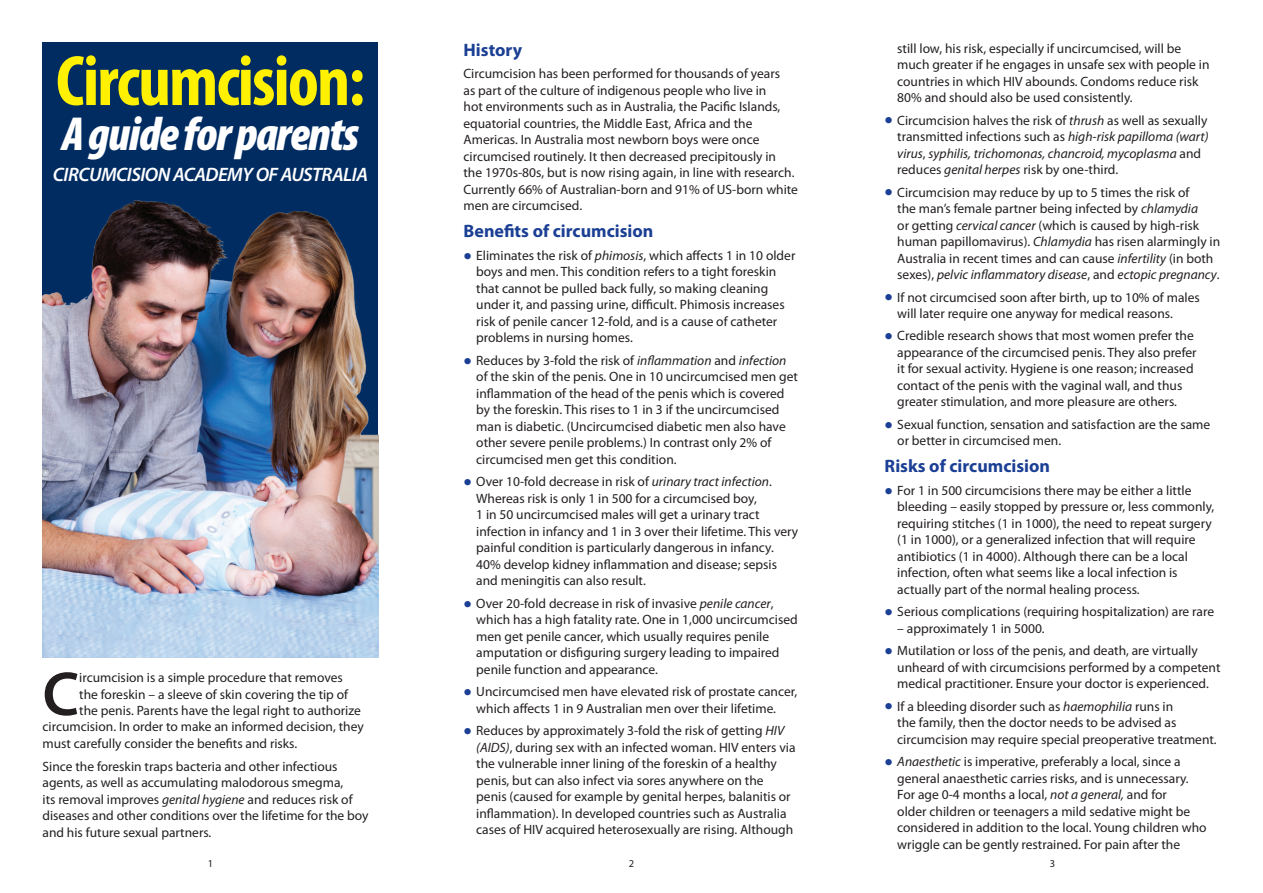
<style>
.page{position:relative;width:1263px;height:893px;background:#fff}
.page>*{position:absolute;margin:0;border:0;box-sizing:border-box;transform-origin:0 0}
.t1{font:700 condensed 72px "Myriad Pro";letter-spacing:-.025em;color:#fff101}
.t2{font:600 62.4px "Myriad Pro";color:#231f20}
.t3{font:italic 900 condensed 48px "Myriad Pro";letter-spacing:-.025em;color:#fff}
.t4{font:italic 600 19.5px "Myriad Pro";letter-spacing:-.025em;color:#fff}
.t5{font:700 18px "Myriad Pro";color:#1b3f94}
.t6{font:13.5px/16.5px "Myriad Pro";color:#231f20}
.t7{font:10.5px "Myriad Pro";color:#231f20}
.s1{font-style:italic}
.s2{font-size:30px;color:#1b3f94}
</style>
<div class="page">
<div style="left:43px;top:43px;width:335px;height:615px;background:#002c62"></div>
<img style="left:43px;top:200px;width:335px;height:458px">
<h1 class="t1" style="left:56px;top:36px;width:311px">Circumcision:</h1>
<h3 class="t3" style="left:62px;top:109px;width:298px">A guide for parents</h3>
<h3 class="t4" style="left:53px;top:162px;width:316px">CIRCUMCISION ACADEMY OF AUSTRALIA</h3>
<h2 class="t2" style="left:43px;top:654px;width:38px">C</h2>
<p class="t6" style="left:79px;top:669px;width:265px">ircumcision is a simple procedure that removes</p>
<p class="t6" style="left:79px;top:685px;width:270px">the foreskin – a sleeve of skin covering the tip of</p>
<p class="t6" style="left:79px;top:702px;width:283px">the penis. Parents have the legal right to authorize</p>
<p class="t6" style="left:43px;top:718px;width:323px">circumcision. In order to make an informed decision, they</p>
<p class="t6" style="left:43px;top:735px;width:256px">must carefully consider the benefits and risks.</p>
<p class="t6" style="left:43px;top:758px;width:328px">Since the foreskin traps bacteria and other infectious agents, as well as accumulating malodorous smegma,<br>its removal improves <span class="s1">genital hygiene</span> and reduces risk of diseases and other conditions over the lifetime for the boy and his future sexual partners.</p>
<h3 class="t5" style="left:463px;top:38px;width:60px">History</h3>
<p class="t6" style="left:463px;top:65px;width:336px">Circumcision has been performed for thousands of years<br>as part of the culture of indigenous people who live in<br>hot environments such as in Australia, the Pacific Islands, equatorial countries, the Middle East, Africa and the Americas. In Australia most newborn boys were once circumcised routinely. It then decreased precipitously in the 1970s-80s, but is now rising again, in line with research.<br>Currently 66% of Australian-born and 91% of US-born white men are circumcised.</p>
<h3 class="t5" style="left:463px;top:220px;width:191px">Benefits of circumcision</h3>
<p class="t6" style="left:476px;top:247px;width:321px;text-indent:-13px"><span class="s2">•</span> Eliminates the risk of <span class="s1">phimosis</span>, which affects 1 in 10 older boys and men. This condition refers to a tight foreskin that cannot be pulled back fully, so making cleaning under it, and passing urine, difficult. Phimosis increases risk of penile cancer 12-fold, and is a cause of catheter problems in nursing homes.</p>
<p class="t6" style="left:476px;top:352px;width:323px;text-indent:-13px"><span class="s2">•</span> Reduces by 3-fold the risk of <span class="s1">inflammation</span> and <span class="s1">infection </span>of the skin of the penis. One in 10 uncircumcised men get inflammation of the head of the penis which is covered by the foreskin. This rises to 1 in 3 if the uncircumcised man is diabetic. (Uncircumcised diabetic men also have other severe penile problems.) In contrast only 2% of circumcised men get this condition.</p>
<p class="t6" style="left:476px;top:473px;width:324px;text-indent:-13px"><span class="s2">•</span> Over 10-fold decrease in risk of <span class="s1">urinary tract infection</span>.<br>Whereas risk is only 1 in 500 for a circumcised boy,<br>1 in 50 uncircumcised males will get a urinary tract infection in infancy and 1 in 3 over their lifetime. This very painful condition is particularly dangerous in infancy.<br>40% develop kidney inflammation and disease; sepsis and meningitis can also result.</p>
<p class="t6" style="left:476px;top:595px;width:323px;text-indent:-13px"><span class="s2">•</span> Over 20-fold decrease in risk of invasive <span class="s1">penile cancer</span>, which has a high fatality rate. One in 1,000 uncircumcised men get penile cancer, which usually requires penile amputation or disfiguring surgery leading to impaired penile function and appearance.</p>
<p class="t6" style="left:476px;top:683px;width:323px;text-indent:-13px"><span class="s2">•</span> Uncircumcised men have elevated risk of prostate cancer, which affects 1 in 9 Australian men over their lifetime.</p>
<p class="t6" style="left:476px;top:722px;width:321px;text-indent:-13px"><span class="s2">•</span> Reduces by approximately 3-fold the risk of getting <span class="s1">HIV (AIDS)</span>, during sex with an infected woman. HIV enters via the vulnerable inner lining of the foreskin of a healthy penis, but can also infect via sores anywhere on the penis (caused for example by genital herpes, balanitis or inflammation). In developed countries such as Australia cases of HIV acquired heterosexually are rising. Although</p>
<p class="t6" style="left:897px;top:40px;width:314px">still low, his risk, especially if uncircumcised, will be much greater if he engages in unsafe sex with people in countries in which HIV abounds. Condoms reduce risk 80% and should also be used consistently.</p>
<p class="t6" style="left:897px;top:112px;width:313px;text-indent:-13px"><span class="s2">•</span> Circumcision halves the risk of <span class="s1">thrush</span> as well as sexually transmitted infections such as <span class="s1">high-risk papilloma (wart) virus</span>, <span class="s1">syphilis, trichomonas, chancroid, mycoplasma</span> and reduces <span class="s1">genital herpes</span> risk by one-third.</p>
<p class="t6" style="left:897px;top:184px;width:324px;text-indent:-13px"><span class="s2">•</span> Circumcision may reduce by up to 5 times the risk of<br>the man’s female partner being infected by <span class="s1">chlamydia<br></span>or getting <span class="s1">cervical cancer</span> (which is caused by high‑risk human papillomavirus). <span class="s1">Chlamydia</span> has risen alarmingly in Australia in recent times and can cause <span class="s1">infertility</span> (in both sexes), <span class="s1">pelvic inflammatory disease</span>, and <span class="s1">ectopic pregnancy</span>.</p>
<p class="t6" style="left:897px;top:289px;width:304px;text-indent:-13px"><span class="s2">•</span> If not circumcised soon after birth, up to 10% of males will later require one anyway for medical reasons.</p>
<p class="t6" style="left:897px;top:327px;width:301px;text-indent:-13px"><span class="s2">•</span> Credible research shows that most women prefer the appearance of the circumcised penis. They also prefer it for sexual activity. Hygiene is one reason; increased contact of the penis with the vaginal wall, and thus greater stimulation, and more pleasure are others.</p>
<p class="t6" style="left:897px;top:416px;width:314px;text-indent:-13px"><span class="s2">•</span> Sexual function, sensation and satisfaction are the same or better in circumcised men.</p>
<h3 class="t5" style="left:884px;top:455px;width:167px">Risks of circumcision</h3>
<p class="t6" style="left:897px;top:482px;width:319px;text-indent:-13px"><span class="s2">•</span> For 1 in 500 circumcisions there may be either a little bleeding – easily stopped by pressure or, less commonly, requiring stitches (1 in 1000), the need to repeat surgery (1 in 1000), or a generalized infection that will require antibiotics (1 in 4000). Although there can be a local infection, often what seems like a local infection is actually part of the normal healing process.</p>
<p class="t6" style="left:884px;top:603px;width:331px"><span class="s2">•</span> Serious complications (requiring hospitalization) are rare</p>
<p class="t6" style="left:897px;top:620px;width:149px">– approximately 1 in 5000.</p>
<p class="t6" style="left:897px;top:642px;width:325px;text-indent:-13px"><span class="s2">•</span> Mutilation or loss of the penis, and death, are virtually unheard of with circumcisions performed by a competent medical practitioner. Ensure your doctor is experienced.</p>
<p class="t6" style="left:897px;top:698px;width:321px;text-indent:-13px"><span class="s2">•</span> If a bleeding disorder such as <span class="s1">haemophilia</span> runs in<br>the family, then the doctor needs to be advised as circumcision may require special preoperative treatment.</p>
<p class="t6" style="left:897px;top:753px;width:311px;text-indent:-13px"><span class="s2">•</span> <span class="s1">Anaesthetic</span> is imperative, preferably a local, since a general anaesthetic carries risks, and is unnecessary.<br>For age 0-4 months a local, <span class="s1">not a general,</span> and for<br>older children or teenagers a mild sedative might be considered in addition to the local. Young children who wriggle can be gently restrained. For pain after the</p>
<p class="t7" style="left:208px;top:857px;width:7px">1</p>
<p class="t7" style="left:629px;top:857px;width:7px">2</p>
<p class="t7" style="left:1050px;top:857px;width:7px">3</p>
</div>
